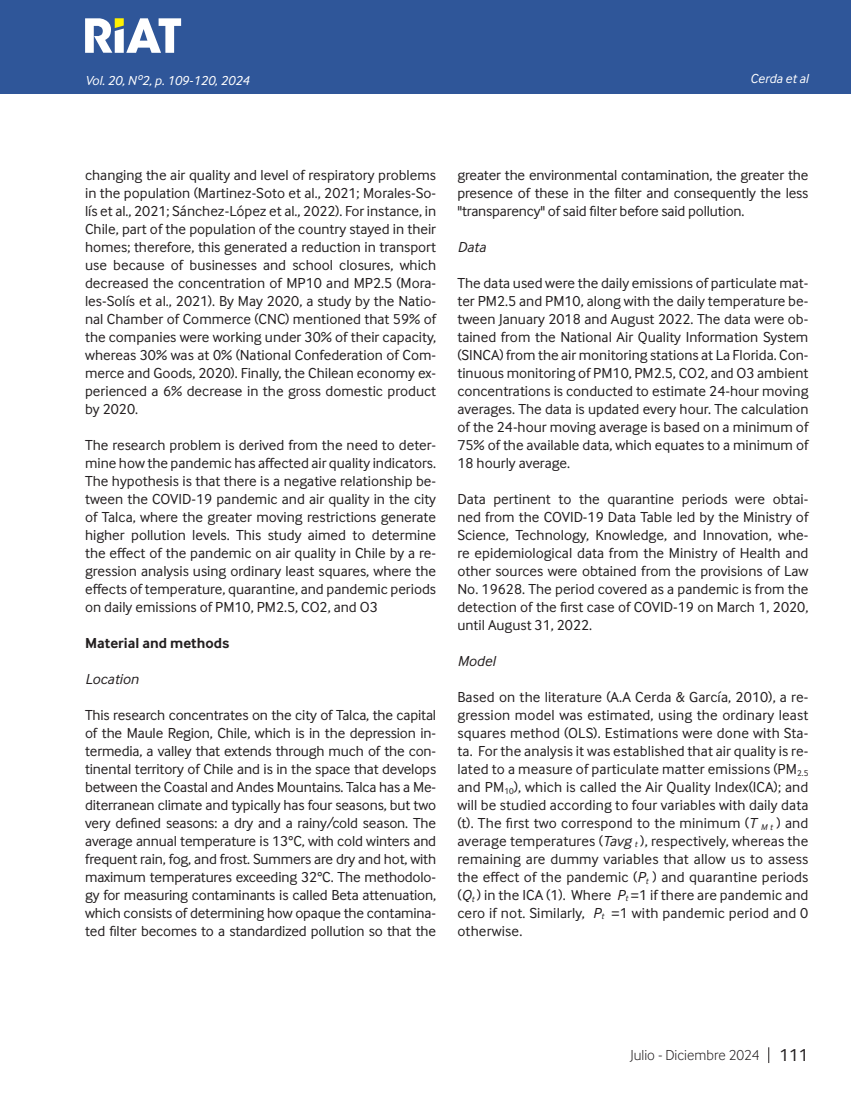
<style>
.page{position:relative;width:851px;height:1106px;background:#fff}
.page>*{position:absolute;margin:0;border:0;box-sizing:border-box;transform-origin:0 0}
.t1{font:15px/18px "Inter Face";color:#231f20;text-align:justify}
.t2{font:300 15px "Inter Face";color:#231f20}
.t3{font:700 15px "Inter Face";color:#231f20}
.t4{font:italic 15px "Inter Face";color:#231f20}
.Cuño_de_pagina{font:italic 13.5px "Inter Face";color:#fff}
.s1{font-style:italic}
.s2{font-style:italic;font-size:8.7px}
.s3{font-weight:400;font-size:18px}
</style>
<div class="page">
<div style="left:0;top:0;width:850px;height:94px;background:#2f5699"></div>
<svg style="left:768px;top:1047px;width:1px;height:16px"></svg>
<svg style="left:85px;top:18px;width:96px;height:35px"></svg>
<p class="Cuño_de_pagina" style="left:85px;top:72px;width:166px">Vol. 20, Nº2, p. 109-120, 2024</p>
<p class="Cuño_de_pagina" style="left:750px;top:71px;width:60px">Cerda et al</p>
<p class="t1" style="left:85px;top:166px;width:352px">changing the air quality and level of respiratory problems in the population (Martinez-Soto et al., 2021; Morales-So&shy;lís et al., 2021; Sánchez-López et al., 2022). For instance, in Chile, part of the population of the country stayed in their homes; therefore, this generated a reduction in transport use because of businesses and school closures, which decreased the concentration of MP10 and MP2.5 (Mora&shy;les-Solís et al., 2021). By May 2020, a study by the Natio&shy;nal Chamber of Commerce (CNC) mentioned that 59% of the companies were working under 30% of their capacity, whereas 30% was at 0% (National Confederation of Com&shy;merce and Goods, 2020). Finally, the Chilean economy ex&shy;perienced a 6% decrease in the gross domestic product by 2020.</p>
<p class="t1" style="left:85px;top:436px;width:352px">The research problem is derived from the need to deter&shy;mine how the pandemic has affected air quality indicators.<br>The hypothesis is that there is a negative relationship be&shy;tween the COVID-19 pandemic and air quality in the city of Talca, where the greater moving restrictions generate higher pollution levels. This study aimed to determine the effect of the pandemic on air quality in Chile by a re&shy;gression analysis using ordinary least squares, where the effects of temperature, quarantine, and pandemic periods on daily emissions of PM10, PM2.5, CO2, and O3</p>
<p class="t3" style="left:85px;top:634px;width:146px">Material and methods</p>
<p class="t4" style="left:85px;top:671px;width:55px">Location</p>
<p class="t1" style="left:85px;top:706px;width:352px">This research concentrates on the city of Talca, the capital of the Maule Region, Chile, which is in the depression in&shy;termedia, a valley that extends through much of the con&shy;tinental territory of Chile and is in the space that develops between the Coastal and Andes Mountains. Talca has a Me&shy;diterranean climate and typically has four seasons, but two very defined seasons: a dry and a rainy/cold season. The average annual temperature is 13°C, with cold winters and frequent rain, fog, and frost. Summers are dry and hot, with maximum temperatures exceeding 32°C. The methodolo&shy;gy for measuring contaminants is called Beta attenuation, which consists of determining how opaque the contamina&shy;ted filter becomes to a standardized pollution so that the</p>
<p class="t1" style="left:457px;top:166px;width:352px">greater the environmental contamination, the greater the presence of these in the filter and consequently the less "transparency" of said filter before said pollution.</p>
<p class="t4" style="left:457px;top:239px;width:30px">Data</p>
<p class="t1" style="left:457px;top:274px;width:352px">The data used were the daily emissions of particulate mat&shy;ter PM2.5 and PM10, along with the daily temperature be&shy;tween January 2018 and August 2022. The data were ob&shy;tained from the National Air Quality Information System (SINCA) from the air monitoring stations at La Florida. Con&shy;tinuous monitoring of PM10, PM2.5, CO2, and O3 ambient concentrations is conducted to estimate 24-hour moving averages. The data is updated every hour. The calculation of the 24-hour moving average is based on a minimum of 75% of the available data, which equates to a minimum of 18 hourly average.</p>
<p class="t1" style="left:457px;top:490px;width:352px">Data pertinent to the quarantine periods were obtai&shy;ned from the COVID-19 Data Table led by the Ministry of Science, Technology, Knowledge, and Innovation, whe&shy;re epidemiological data from the Ministry of Health and other sources were obtained from the provisions of Law No. 19628. The period covered as a pandemic is from the detection of the first case of COVID-19 on March 1, 2020, until August 31, 2022.</p>
<p class="t4" style="left:457px;top:653px;width:39px">Model</p>
<p class="t1" style="left:457px;top:688px;width:352px">Based on the literature (A.A Cerda &amp; García, 2010), a re&shy;gression model was estimated, using the ordinary least squares method (OLS). Estimations were done with Sta&shy;ta. For the analysis it was established that air quality is re&shy;lated to a measure of particulate matter emissions (PM<sub>2.5 </sub>and PM<sub>10</sub>), which is called the Air Quality Index(ICA); and will be studied according to four variables with daily data (t). The first two correspond to the minimum (<span class="s1">T</span> <sub>M</sub> <sub>t</sub> ) and average temperatures (<span class="s1">Tavg</span> <span class="s2">t</span> ), respectively, whereas the remaining are dummy variables that allow us to assess the effect of the pandemic (<span class="s1">P</span><sub>t</sub> ) and quarantine periods (<span class="s1">Q</span><sub>t</sub> ) in the ICA (1). Where <span class="s1">P</span><span class="s2">t</span> =1 if there are pandemic and cero if not. Similarly, <span class="s1">P</span><span class="s2">t</span> =1 with pandemic period and 0 otherwise.</p>
<p class="t2" style="left:630px;top:1046px;width:180px">Julio - Diciembre 2024 <span class="s3">111</span></p>
</div>
